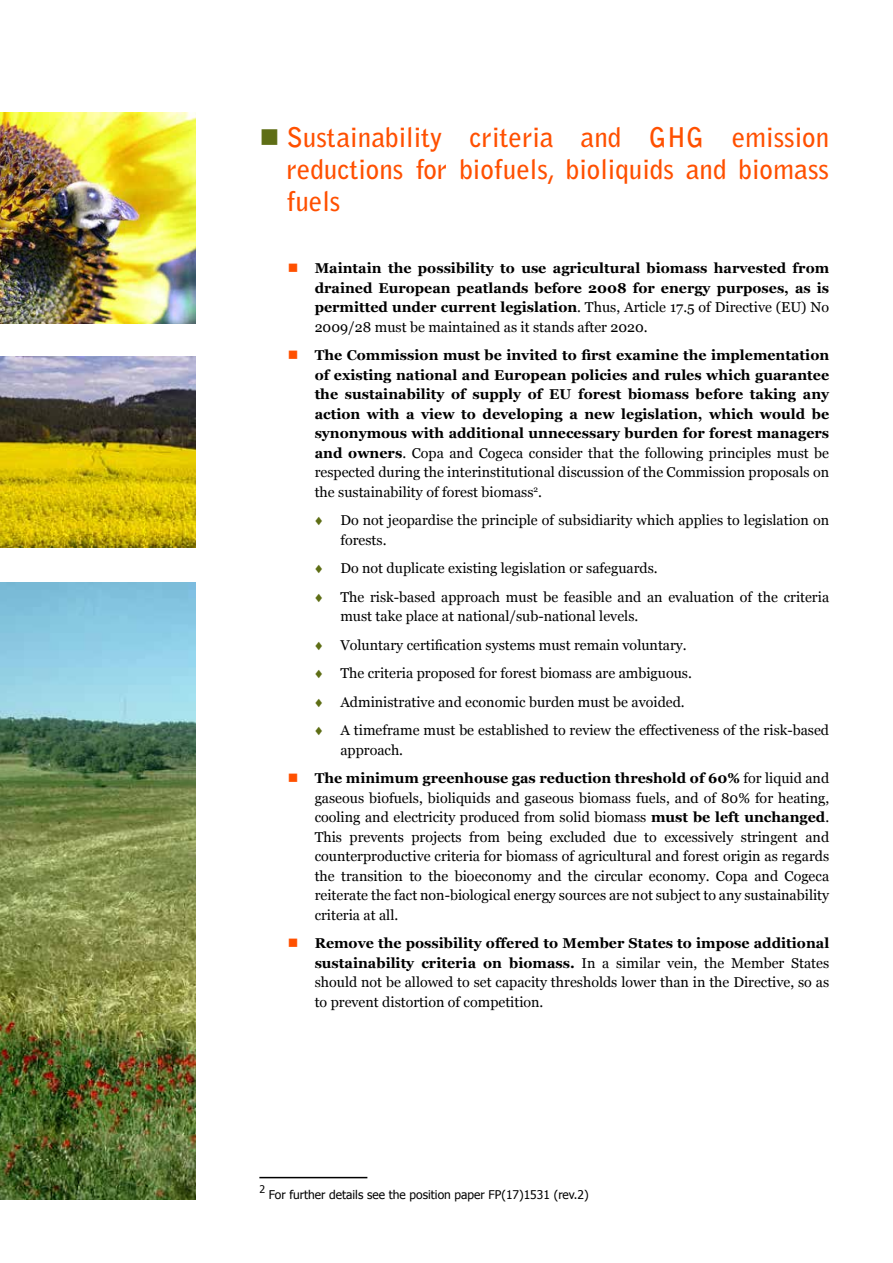
<style>
.page{position:relative;width:893px;height:1263px;background:#fff}
.page>*{position:absolute;margin:0;border:0;box-sizing:border-box;transform-origin:0 0}
.t1{font:700 27px/32.4px "Bell Gothic Std";color:#ff5000;text-align:justify}
.t2{font:14.25px/19.5px "Georgia";color:#000}
.t3{font:700 14.25px/19.5px "Georgia";color:#000;text-align:justify}
.t4{font:12px "Tahoma";color:#000}
.t5{font:10.5px "Tahoma";color:#000}
.s1{font-weight:400}
.s2{color:#5e6e15}
.s3{font-weight:700}
</style>
<div class="page">
<hr style="left:259px;top:1177px;width:108px;height:1px;background:#000">
<img style="left:0;top:583px;width:196px;height:616px">
<img style="left:0;top:113px;width:196px;height:210px">
<img style="left:0;top:356px;width:196px;height:192px">
<h1 class="t1" style="left:286px;top:121px;width:544px">Sustainability criteria and GHG emission reductions for biofuels, bioliquids and biomass fuels</h1>
<p class="t3" style="left:315px;top:259px;width:516px">Maintain the possibility to use agricultural biomass harvested from drained European peatlands before 2008 for energy purposes, as is permitted under current legislation<span class="s1">. Thus, Article 17.5 of Directive (EU) No 2009/28 must be maintained as it stands after 2020.</span></p>
<p class="t3" style="left:315px;top:346px;width:516px">The Commission must be invited to first examine the implementation of existing national and European policies and rules which guarantee the sustainability of supply of EU forest biomass before taking any action with a view to developing a new legislation, which would be synonymous with additional unnecessary burden for forest managers and owners<span class="s1">. Copa and Cogeca consider that the following principles must be respected during the interinstitutional discussion of the Commission proposals on the sustainability of forest biomass</span><sup>2</sup><span class="s1">.</span></p>
<p class="t2" style="left:340px;top:511px;width:490px;text-indent:-27px"><span class="s2">♦</span> Do not jeopardise the principle of subsidiarity which applies to legislation on forests.</p>
<p class="t2" style="left:313px;top:554px;width:517px;line-height:28.5px"><span class="s2">♦</span> Do not duplicate existing legislation or safeguards.<br><span class="s2">♦</span> The risk-based approach must be feasible and an evaluation of the criteria</p>
<p class="t2" style="left:313px;top:602px;width:517px;line-height:28.5px;text-indent:27px">must take place at national/sub-national levels.<br><span class="s2">♦</span> Voluntary certification systems must remain voluntary.<br><span class="s2">♦</span> The criteria proposed for forest biomass are ambiguous.<br><span class="s2">♦</span> Administrative and economic burden must be avoided.<br><span class="s2">♦</span> A timeframe must be established to review the effectiveness of the risk-based</p>
<p class="t3" style="left:315px;top:736px;width:516px;line-height:28.5px;text-indent:26px"><span class="s1">approach.<br></span>The minimum greenhouse gas reduction threshold of 60% <span class="s1">for liquid and</span></p>
<p class="t2" style="left:315px;top:788px;width:516px;text-align:justify">gaseous biofuels, bioliquids and gaseous biomass fuels, and of 80% for heating, cooling and electricity produced from solid biomass <span class="s3">must be left unchanged</span>.<br>This prevents projects from being excluded due to excessively stringent and counterproductive criteria for biomass of agricultural and forest origin as regards the transition to the bioeconomy and the circular economy. Copa and Cogeca reiterate the fact non-biological energy sources are not subject to any sustainability criteria at all.</p>
<p class="t2" style="left:315px;top:934px;width:516px;text-align:justify"><span class="s3">Remove the possibility offered to Member States to impose additional sustainability criteria on biomass.</span> In a similar vein, the Member States should not be allowed to set capacity thresholds lower than in the Directive, so as to prevent distortion of competition.</p>
<p class="t5" style="left:259px;top:1182px;width:7px">2</p>
<p class="t4" style="left:269px;top:1187px;width:321px">For further details see the position paper FP(17)1531 (rev.2)</p>
</div>
